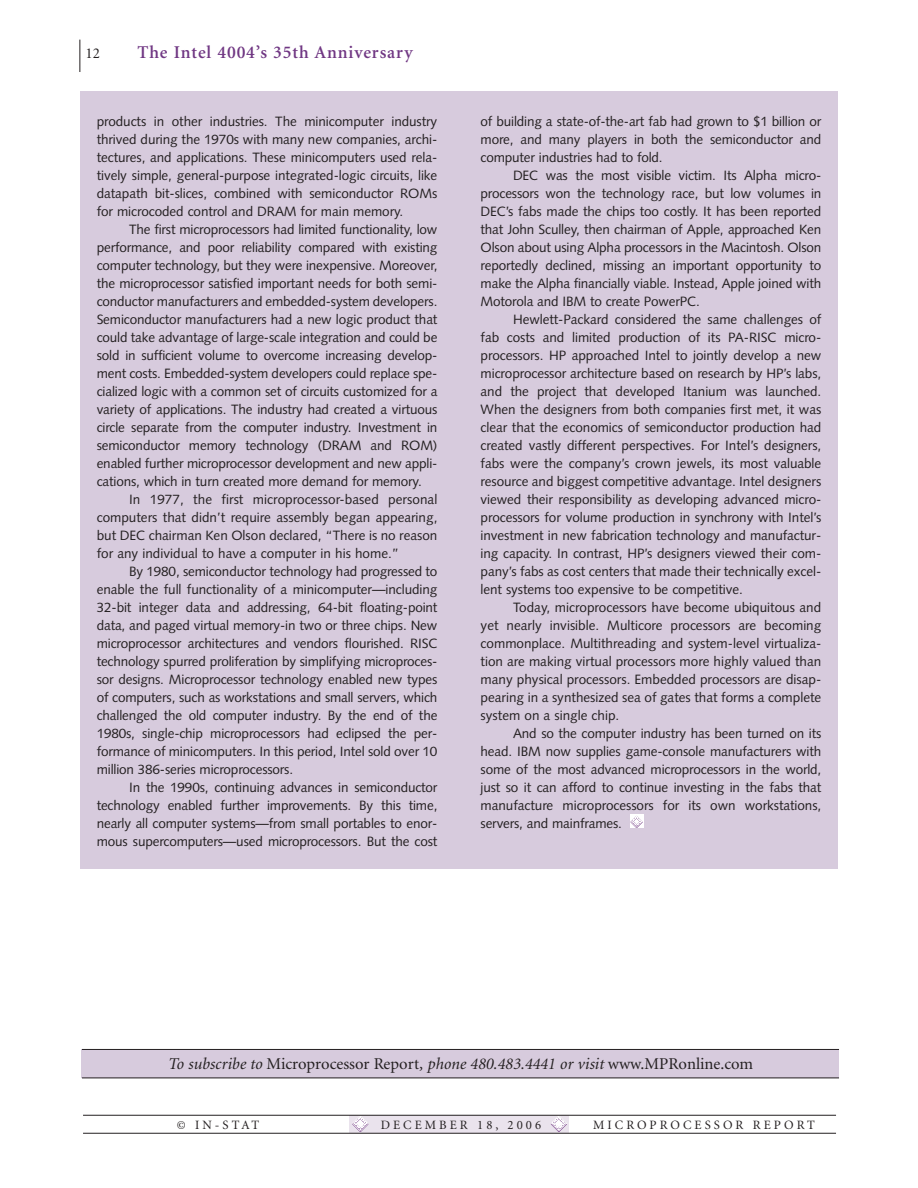
<style>
.page{position:relative;width:918px;height:1188px;background:#fff}
.page>*{position:absolute;margin:0;border:0;box-sizing:border-box;transform-origin:0 0}
.t1{font:600 18px "Minion";letter-spacing:.05em;color:#703783}
.t2{font:italic 16.5px "Minion";color:#231f20}
.t3{font:15px "Minion";color:#231f20}
.t4{font:13.5px/18px "Syntax";letter-spacing:-.01em;color:#231f20;text-align:justify}
.t5{font:12.75px "Minion";letter-spacing:.24em;color:#231f20}
.s1{font-style:normal}
</style>
<div class="page">
<div style="left:350px;top:1116px;width:219px;height:17px;background:#eae3ed"></div>
<svg style="left:551px;top:1117px;width:16px;height:15px"></svg>
<svg style="left:352px;top:1117px;width:16px;height:15px"></svg>
<hr style="left:80px;top:40px;width:1px;height:32px;background:#231f20">
<hr style="left:83px;top:1115px;width:753px;height:1px;background:#231f20">
<hr style="left:83px;top:1133px;width:753px;height:1px;background:#231f20">
<div style="left:82px;top:1050px;width:757px;height:28px;background:#d7cbdd"></div>
<hr style="left:82px;top:1049px;width:757px;height:1px;background:#231f20">
<hr style="left:82px;top:1078px;width:757px;height:1px;background:#231f20">
<div style="left:81px;top:91px;width:757px;height:778px;background:#d7cbdd"></div>
<div style="left:631px;top:814px;width:13px;height:14px;background:#fff"></div>
<svg style="left:631px;top:816px;width:12px;height:12px"></svg>
<p class="t3" style="left:86px;top:48px;width:16px">12</p>
<h1 class="t1" style="left:137px;top:46px;width:277px">The Intel 4004’s 35th Anniversary</h1>
<p class="t4" style="left:97px;top:114px;width:342px">products in other industries. The minicomputer industry thrived during the 1970s with many new companies, archi&shy;tectures, and applications. These minicomputers used rela&shy;tively simple, general-purpose integrated-logic circuits, like datapath bit-slices, combined with semiconductor ROMs for microcoded control and DRAM for main memory.</p>
<p class="t4" style="left:97px;top:222px;width:342px;text-indent:32px">The first microprocessors had limited functionality, low performance, and poor reliability compared with existing computer technology, but they were inexpensive. Moreover, the microprocessor satisfied important needs for both semi&shy;conductor manufacturers and embedded-system developers.<br>Semiconductor manufacturers had a new logic product that could take advantage of large-scale integration and could be sold in sufficient volume to overcome increasing develop&shy;ment costs. Embedded-system developers could replace spe&shy;cialized logic with a common set of circuits customized for a variety of applications. The industry had created a virtuous circle separate from the computer industry. Investment in semiconductor memory technology (DRAM and ROM) enabled further microprocessor development and new appli&shy;cations, which in turn created more demand for memory.</p>
<p class="t4" style="left:97px;top:492px;width:342px;text-indent:32px">In 1977, the first microprocessor-based personal computers that didn’t require assembly began appearing, but DEC chairman Ken Olson declared, “There is no reason for any individual to have a computer in his home.”</p>
<p class="t4" style="left:97px;top:564px;width:342px;text-indent:32px">By 1980, semiconductor technology had progressed to enable the full functionality of a minicomputer—including 32-bit integer data and addressing, 64-bit floating-point data, and paged virtual memory-in two or three chips. New microprocessor architectures and vendors flourished. RISC technology spurred proliferation by simplifying microproces&shy;sor designs. Microprocessor technology enabled new types of computers, such as workstations and small servers, which challenged the old computer industry. By the end of the 1980s, single-chip microprocessors had eclipsed the per&shy;formance of minicomputers. In this period, Intel sold over 10 million 386-series microprocessors.</p>
<p class="t4" style="left:97px;top:780px;width:342px;text-indent:32px">In the 1990s, continuing advances in semiconductor technology enabled further improvements. By this time, nearly all computer systems—from small portables to enor&shy;mous supercomputers—used microprocessors. But the cost</p>
<p class="t4" style="left:481px;top:114px;width:342px">of building a state-of-the-art fab had grown to $1 billion or more, and many players in both the semiconductor and computer industries had to fold.</p>
<p class="t4" style="left:481px;top:168px;width:342px;text-indent:32px">DEC was the most visible victim. Its Alpha micro&shy;processors won the technology race, but low volumes in DEC’s fabs made the chips too costly. It has been reported that John Sculley, then chairman of Apple, approached Ken Olson about using Alpha processors in the Macintosh. Olson reportedly declined, missing an important opportunity to make the Alpha financially viable. Instead, Apple joined with Motorola and IBM to create PowerPC.</p>
<p class="t4" style="left:481px;top:312px;width:342px;text-indent:32px">Hewlett-Packard considered the same challenges of fab costs and limited production of its PA-RISC micro&shy;processors. HP approached Intel to jointly develop a new microprocessor architecture based on research by HP’s labs, and the project that developed Itanium was launched.<br>When the designers from both companies first met, it was clear that the economics of semiconductor production had created vastly different perspectives. For Intel’s designers, fabs were the company’s crown jewels, its most valuable resource and biggest competitive advantage. Intel designers viewed their responsibility as developing advanced micro&shy;processors for volume production in synchrony with Intel’s investment in new fabrication technology and manufactur&shy;ing capacity. In contrast, HP’s designers viewed their com&shy;pany’s fabs as cost centers that made their technically excel&shy;lent systems too expensive to be competitive.</p>
<p class="t4" style="left:481px;top:600px;width:342px;text-indent:32px">Today, microprocessors have become ubiquitous and yet nearly invisible. Multicore processors are becoming commonplace. Multithreading and system-level virtualiza&shy;tion are making virtual processors more highly valued than many physical processors. Embedded processors are disap&shy;pearing in a synthesized sea of gates that forms a complete system on a single chip.</p>
<p class="t4" style="left:481px;top:726px;width:342px;text-indent:32px">And so the computer industry has been turned on its head. IBM now supplies game-console manufacturers with some of the most advanced microprocessors in the world, just so it can afford to continue investing in the fabs that manufacture microprocessors for its own workstations, servers, and mainframes.</p>
<p class="t2" style="left:168px;top:1057px;width:587px">To subscribe to <span class="s1">Microprocessor Report</span>, phone 480.483.4441 or visit <span class="s1">www.MPRonline.com</span></p>
<p class="t5" style="left:177px;top:1120px;width:84px">© IN-STAT</p>
<p class="t5" style="left:381px;top:1120px;width:162px">DECEMBER 18, 2006</p>
<p class="t5" style="left:593px;top:1120px;width:223px">MICROPROCESSOR REPORT</p>
</div>
